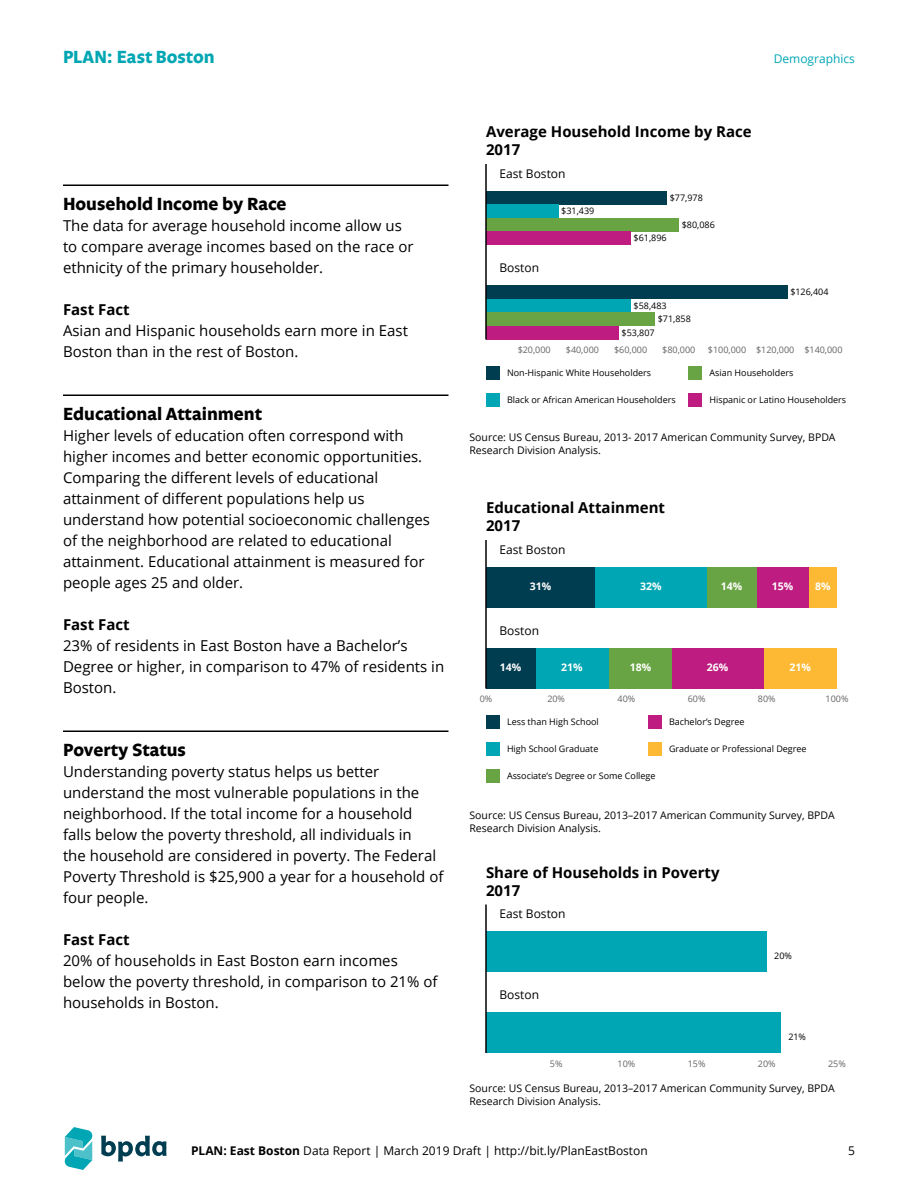
<style>
.page{position:relative;width:918px;height:1188px;background:#fff}
.page>*{position:absolute;margin:0;border:0;box-sizing:border-box;transform-origin:0 0}
.t1{font:700 18px "Legato OT";color:#000}
.t2{font:700 18px "Legato OT";color:#00a6b3}
.t3{font:15px/21px "Open Sans";color:#000}
.t4{font:700 15px/18px "Open Sans";color:#000}
.t5{font:12px "Open Sans";color:#000}
.t6{font:12px "Open Sans";color:#00a6b3}
.t7{font:10.5px/12.6px "Open Sans";color:#000}
.t8{font:700 10.5px "Open Sans";color:#fff}
.t9{font:9px "Open Sans";color:#000}
.t10{font:9px "Open Sans";color:#636466}
.s1{font-weight:700}
</style>
<div class="page">
<hr style="left:63px;top:184px;width:385px;height:2px;background:#000">
<hr style="left:63px;top:394px;width:385px;height:2px;background:#000">
<hr style="left:63px;top:730px;width:385px;height:2px;background:#000">
<div style="left:486px;top:191px;width:181px;height:13px;background:#003d50"></div>
<div style="left:486px;top:204px;width:72px;height:14px;background:#00a6b3"></div>
<div style="left:486px;top:218px;width:193px;height:13px;background:#69a444"></div>
<div style="left:486px;top:231px;width:145px;height:14px;background:#be1c80"></div>
<div style="left:486px;top:285px;width:301px;height:14px;background:#003d50"></div>
<div style="left:486px;top:299px;width:145px;height:13px;background:#00a6b3"></div>
<div style="left:486px;top:312px;width:169px;height:14px;background:#69a444"></div>
<div style="left:486px;top:326px;width:133px;height:13px;background:#be1c80"></div>
<div style="left:486px;top:366px;width:14px;height:14px;background:#003d50"></div>
<div style="left:486px;top:393px;width:14px;height:14px;background:#00a6b3"></div>
<div style="left:688px;top:366px;width:14px;height:14px;background:#69a444"></div>
<div style="left:688px;top:393px;width:14px;height:14px;background:#be1c80"></div>
<hr style="left:485px;top:164px;width:2px;height:175px;background:#000">
<div style="left:809px;top:567px;width:28px;height:41px;background:#fdb933"></div>
<div style="left:756px;top:567px;width:53px;height:41px;background:#be1c80"></div>
<div style="left:707px;top:567px;width:49px;height:41px;background:#69a444"></div>
<div style="left:595px;top:567px;width:112px;height:41px;background:#00a6b3"></div>
<div style="left:486px;top:567px;width:109px;height:41px;background:#003d50"></div>
<div style="left:763px;top:648px;width:74px;height:40px;background:#fdb933"></div>
<div style="left:672px;top:648px;width:91px;height:40px;background:#be1c80"></div>
<div style="left:609px;top:648px;width:63px;height:40px;background:#69a444"></div>
<div style="left:535px;top:648px;width:74px;height:40px;background:#00a6b3"></div>
<div style="left:486px;top:648px;width:49px;height:40px;background:#003d50"></div>
<div style="left:486px;top:716px;width:14px;height:13px;background:#003d50"></div>
<div style="left:486px;top:742px;width:14px;height:14px;background:#00a6b3"></div>
<div style="left:486px;top:770px;width:14px;height:13px;background:#69a444"></div>
<div style="left:648px;top:716px;width:14px;height:13px;background:#be1c80"></div>
<div style="left:648px;top:742px;width:14px;height:14px;background:#fdb933"></div>
<hr style="left:485px;top:540px;width:2px;height:148px;background:#000">
<div style="left:486px;top:932px;width:281px;height:40px;background:#00a6b3"></div>
<div style="left:486px;top:1012px;width:295px;height:41px;background:#00a6b3"></div>
<hr style="left:485px;top:904px;width:2px;height:149px;background:#000">
<svg style="left:64px;top:1127px;width:29px;height:43px"></svg>
<svg style="left:101px;top:1136px;width:65px;height:26px"></svg>
<p class="t2" style="left:63px;top:47px;width:153px">PLAN: East Boston</p>
<p class="t1" style="left:63px;top:194px;width:225px">Household Income by Race</p>
<p class="t3" style="left:63px;top:215px;width:352px">The data for average household income allow us to compare average incomes based on the race or ethnicity of the primary householder.</p>
<p class="t4" style="left:63px;top:300px;width:68px">Fast Fact</p>
<p class="t3" style="left:63px;top:320px;width:346px">Asian and Hispanic households earn more in East<br>Boston than in the rest of Boston.</p>
<p class="t1" style="left:63px;top:404px;width:201px">Educational Attainment</p>
<p class="t3" style="left:63px;top:425px;width:368px">Higher levels of education often correspond with higher incomes and better economic opportunities.<br>Comparing the different levels of educational attainment of different populations help us understand how potential socioeconomic challenges of the neighborhood are related to educational attainment. Educational attainment is measured for people ages 25 and older.</p>
<p class="t4" style="left:63px;top:615px;width:68px">Fast Fact</p>
<p class="t3" style="left:63px;top:635px;width:383px">23% of residents in East Boston have a Bachelor’s<br>Degree or higher, in comparison to 47% of residents in<br>Boston.</p>
<p class="t1" style="left:63px;top:740px;width:124px">Poverty Status</p>
<p class="t3" style="left:63px;top:761px;width:382px">Understanding poverty status helps us better understand the most vulnerable populations in the neighborhood. If the total income for a household falls below the poverty threshold, all individuals in<br>the household are considered in poverty. The Federal Poverty Threshold is $25,900 a year for a household of four people.</p>
<p class="t4" style="left:63px;top:930px;width:68px">Fast Fact</p>
<p class="t3" style="left:63px;top:950px;width:376px">20% of households in East Boston earn incomes below the poverty threshold, in comparison to 21% of households in Boston.</p>
<p class="t4" style="left:486px;top:122px;width:267px">Average Household Income by Race<br>2017</p>
<p class="t5" style="left:500px;top:165px;width:68px">East Boston</p>
<p class="t5" style="left:500px;top:259px;width:41px">Boston</p>
<p class="t9" style="left:561px;top:205px;width:35px">$31,439</p>
<p class="t9" style="left:670px;top:191px;width:35px">$77,978</p>
<p class="t9" style="left:634px;top:232px;width:35px">$61,896</p>
<p class="t9" style="left:682px;top:218px;width:35px">$80,086</p>
<p class="t9" style="left:634px;top:299px;width:35px">$58,483</p>
<p class="t9" style="left:622px;top:326px;width:35px">$53,807</p>
<p class="t9" style="left:658px;top:313px;width:35px">$71,858</p>
<p class="t6" style="left:774px;top:50px;width:83px">Demographics</p>
<p class="t9" style="left:790px;top:286px;width:40px">$126,404</p>
<p class="t10" style="left:518px;top:344px;width:35px">$20,000</p>
<p class="t10" style="left:566px;top:344px;width:35px">$40,000</p>
<p class="t10" style="left:614px;top:344px;width:35px">$60,000</p>
<p class="t10" style="left:662px;top:344px;width:35px">$80,000</p>
<p class="t10" style="left:708px;top:344px;width:136px">$100,000 $120,000 $140,000</p>
<p class="t9" style="left:507px;top:366px;width:146px">Non-Hispanic White Householders</p>
<p class="t9" style="left:710px;top:366px;width:85px">Asian Householders</p>
<p class="t9" style="left:710px;top:393px;width:138px">Hispanic or Latino Householders</p>
<p class="t9" style="left:507px;top:393px;width:170px">Black or African American Householders</p>
<p class="t7" style="left:470px;top:431px;width:368px">Source: US Census Bureau, 2013- 2017 American Community Survey, BPDA<br>Research Division Analysis.</p>
<p class="t4" style="left:486px;top:498px;width:181px">Educational Attainment<br>2017</p>
<p class="t5" style="left:500px;top:541px;width:68px">East Boston</p>
<p class="t8" style="left:530px;top:579px;width:23px">31%</p>
<p class="t8" style="left:640px;top:579px;width:23px">32%</p>
<p class="t8" style="left:721px;top:579px;width:23px">14%</p>
<p class="t8" style="left:772px;top:579px;width:23px">15%</p>
<p class="t8" style="left:815px;top:579px;width:17px">8%</p>
<p class="t5" style="left:500px;top:622px;width:41px">Boston</p>
<p class="t8" style="left:500px;top:660px;width:23px">14%</p>
<p class="t8" style="left:561px;top:660px;width:23px">21%</p>
<p class="t8" style="left:630px;top:660px;width:23px">18%</p>
<p class="t8" style="left:707px;top:660px;width:23px">26%</p>
<p class="t8" style="left:789px;top:660px;width:23px">21%</p>
<p class="t10" style="left:480px;top:693px;width:14px">0%</p>
<p class="t10" style="left:547px;top:693px;width:19px">20%</p>
<p class="t10" style="left:618px;top:693px;width:19px">40%</p>
<p class="t10" style="left:688px;top:693px;width:19px">60%</p>
<p class="t10" style="left:758px;top:693px;width:19px">80%</p>
<p class="t10" style="left:826px;top:693px;width:24px">100%</p>
<p class="t9" style="left:507px;top:715px;width:93px">Less than High School</p>
<p class="t9" style="left:507px;top:742px;width:93px">High School Graduate</p>
<p class="t9" style="left:507px;top:769px;width:150px">Associate’s Degree or Some College</p>
<p class="t9" style="left:669px;top:715px;width:77px">Bachelor’s Degree</p>
<p class="t9" style="left:669px;top:742px;width:139px">Graduate or Professional Degree</p>
<p class="t7" style="left:470px;top:809px;width:367px">Source: US Census Bureau, 2013–2017 American Community Survey, BPDA<br>Research Division Analysis.</p>
<p class="t4" style="left:486px;top:863px;width:235px">Share of Households in Poverty<br>2017</p>
<p class="t5" style="left:500px;top:905px;width:68px">East Boston</p>
<p class="t5" style="left:500px;top:986px;width:41px">Boston</p>
<p class="t10" style="left:550px;top:1057px;width:14px">5%</p>
<p class="t10" style="left:618px;top:1057px;width:19px">10%</p>
<p class="t10" style="left:688px;top:1057px;width:19px">15%</p>
<p class="t9" style="left:774px;top:949px;width:19px">20%</p>
<p class="t9" style="left:788px;top:1030px;width:19px">21%</p>
<p class="t10" style="left:758px;top:1057px;width:19px">20%</p>
<p class="t10" style="left:828px;top:1057px;width:19px">25%</p>
<p class="t7" style="left:470px;top:1082px;width:367px">Source: US Census Bureau, 2013–2017 American Community Survey, BPDA<br>Research Division Analysis.</p>
<p class="t5" style="left:191px;top:1142px;width:458px"><span class="s1">PLAN: East Boston</span> Data Report | March 2019 Draft | http://bit.ly/PlanEastBoston</p>
<p class="t5" style="left:848px;top:1142px;width:8px">5</p>
</div>
